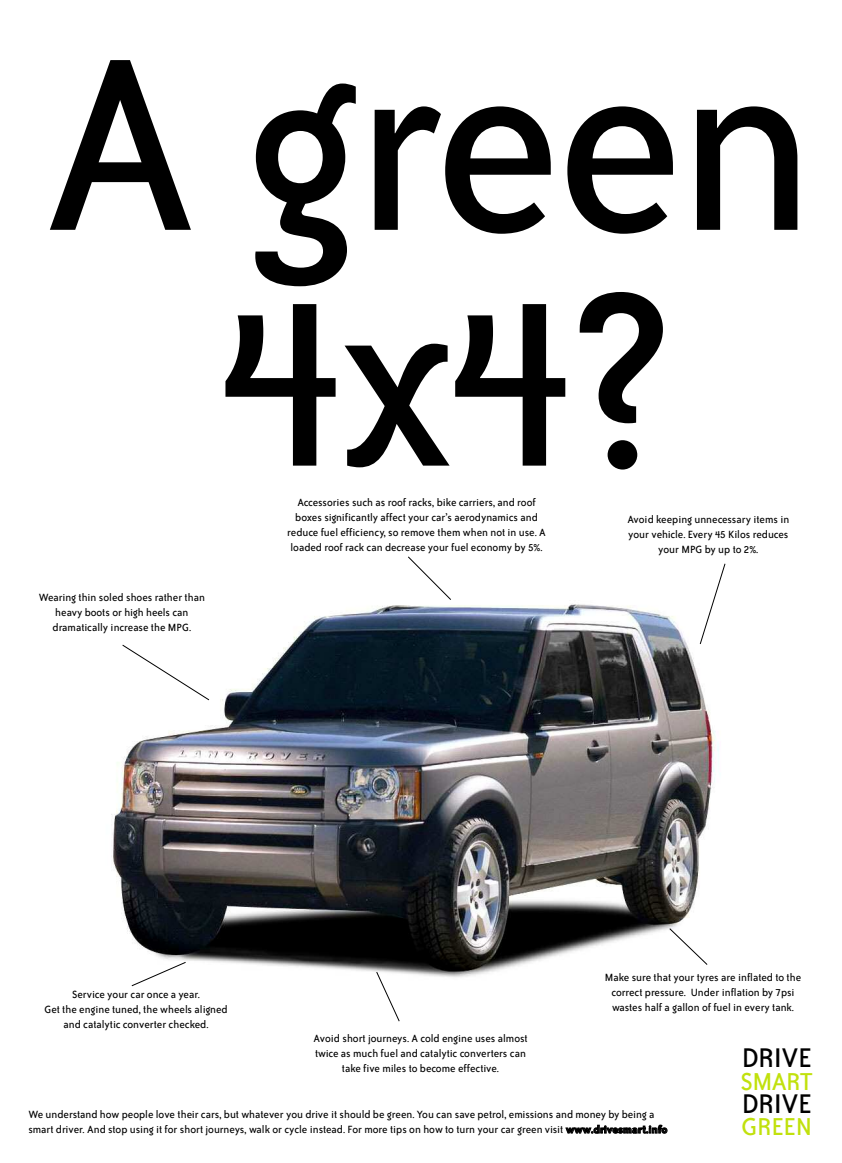
<style>
.page{position:relative;width:842px;height:1163px;background:#fff}
.page>*{position:absolute;margin:0;border:0;box-sizing:border-box;transform-origin:0 0}
.t1{font:282.2px/235.7px "Bailey Sans ITC";letter-spacing:-.025em;color:#000;text-align:center}
.t2{font:31px "Bailey Sans ITC";letter-spacing:-.02em;color:#000}
.t3{font:28.1px "Bailey Sans ITC";letter-spacing:-.02em;color:#c1e10d}
.t4{font:12px/15px "Bailey Sans ITC";color:#000;text-align:center}
.s1{font-weight:700}
</style>
<div class="page">
<img style="left:111px;top:604px;width:608px;height:383px">
<svg style="left:130px;top:960px;width:57px;height:26px"></svg>
<svg style="left:668px;top:927px;width:40px;height:38px"></svg>
<svg style="left:699px;top:563px;width:27px;height:82px"></svg>
<svg style="left:408px;top:556px;width:43px;height:44px"></svg>
<svg style="left:375px;top:970px;width:26px;height:52px"></svg>
<svg style="left:121px;top:643px;width:89px;height:58px"></svg>
<h1 class="t1" style="left:42px;top:45px;width:776px">A green<br>4x4?</h1>
<p class="t4" style="left:39px;top:591px;width:168px">Wearing thin soled shoes rather than heavy boots or high heels can dramatically increase the MPG.</p>
<p class="t4" style="left:287px;top:495px;width:260px">Accessories such as roof racks, bike carriers, and roof boxes significantly affect your car’s aerodynamics and reduce fuel efficiency, so remove them when not in use. A loaded roof rack can decrease your fuel economy by 5%.</p>
<p class="t4" style="left:627px;top:513px;width:163px">Avoid keeping unnecessary items in your vehicle. Every 45 Kilos reduces your MPG by up to 2%.</p>
<p class="t4" style="left:44px;top:987px;width:185px">Service your car once a year.<br>Get the engine tuned, the wheels aligned and catalytic converter checked.</p>
<p class="t4" style="left:605px;top:970px;width:198px">Make sure that your tyres are inflated to the correct pressure. Under inflation by 7psi wastes half a gallon of fuel in every tank.</p>
<p class="t4" style="left:314px;top:1031px;width:215px">Avoid short journeys. A cold engine uses almost twice as much fuel and catalytic converters can take five miles to become effective.</p>
<p class="t4" style="left:28px;top:1107px;width:640px;text-align:left">We understand how people love their cars, but whatever you drive it should be green. You can save petrol, emissions and money by being a smart driver. And stop using it for short journeys, walk or cycle instead. For more tips on how to turn your car green visit <span class="s1">www.drivesmart.info</span></p>
<h2 class="t2" style="left:742px;top:1046px;width:72px">DRIVE</h2>
<h3 class="t3" style="left:740px;top:1071px;width:74px">SMART</h3>
<h2 class="t2" style="left:742px;top:1091px;width:72px">DRIVE</h2>
<h3 class="t3" style="left:741px;top:1116px;width:72px">GREEN</h3>
</div>
